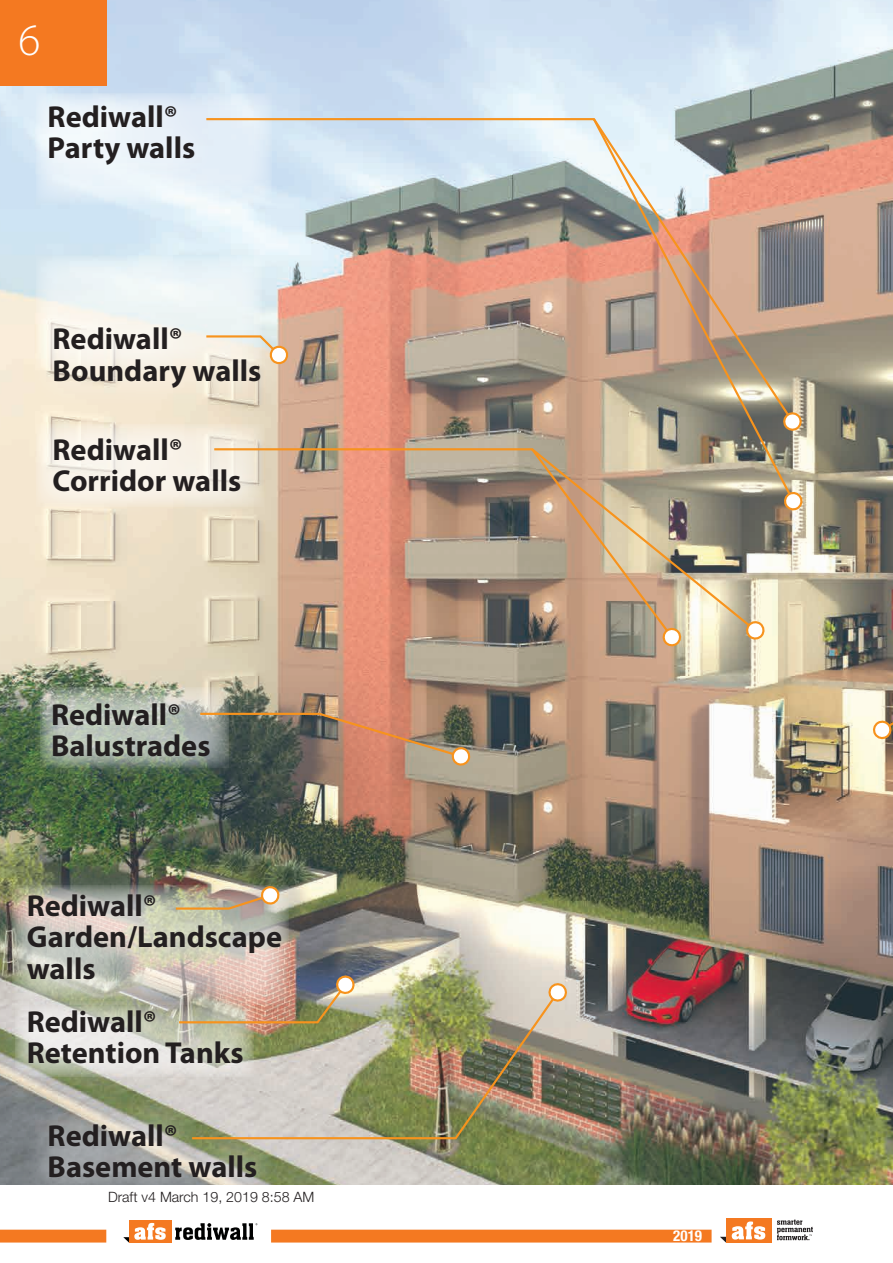
<style>
.page{position:relative;width:893px;height:1263px;background:#fff}
.page>*{position:absolute;margin:0;border:0;box-sizing:border-box;transform-origin:0 0}
.t1{font:300 45px "Myriad Pro";color:#fff}
.t2{font:700 30.45px/31.5px "Myriad Pro";color:#231f20}
.t3{font:700 condensed 15px "Helvetica Neue";color:#fff}
.t4{font:300 14.25px "Helvetica Neue";color:#231f20}
</style>
<div class="page">
<img style="left:0;top:0;width:893px;height:1184px">
<svg style="left:36px;top:256px;width:168px;height:31px;background:#e6f1f5"></svg>
<img style="left:15px;top:287px;width:189px;height:110px">
<img style="left:10px;top:64px;width:249px;height:152px">
<img style="left:10px;top:1157px;width:297px;height:27px">
<img style="left:0;top:969px;width:468px;height:188px">
<img style="left:14px;top:662px;width:252px;height:143px">
<img style="left:15px;top:397px;width:371px;height:199px">
<svg style="left:872px;top:506px;width:21px;height:234px;background:#8a7e70"></svg>
<svg style="left:204px;top:117px;width:387px;height:308px;background:#c6b5ad"></svg>
<svg style="left:796px;top:411px;width:7px;height:21px"></svg>
<svg style="left:204px;top:334px;width:85px;height:31px;background:#eee0ca"></svg>
<svg style="left:198px;top:712px;width:273px;height:55px;background:#907866"></svg>
<img style="left:0;top:853px;width:326px;height:176px">
<img style="left:174px;top:885px;width:107px;height:26px">
<svg style="left:177px;top:974px;width:179px;height:50px;background:#b8a6a2"></svg>
<img style="left:190px;top:989px;width:371px;height:151px">
<svg style="left:547px;top:982px;width:21px;height:21px"></svg>
<svg style="left:212px;top:447px;width:317px;height:193px;background:#c09f89"></svg>
<svg style="left:591px;top:116px;width:205px;height:388px;background:#b8a292"></svg>
<svg style="left:783px;top:491px;width:21px;height:21px"></svg>
<svg style="left:529px;top:446px;width:237px;height:202px;background:#b8a68d"></svg>
<div style="left:0;top:0;width:106px;height:86px;background:#f47921"></div>
<div style="left:129px;top:1220px;width:42px;height:22px;background:#f47921"></div>
<svg style="left:123px;top:1223px;width:43px;height:19px"></svg>
<svg style="left:175px;top:1223px;width:82px;height:17px"></svg>
<div style="left:0;top:1229px;width:106px;height:13px;background:#f47921"></div>
<div style="left:271px;top:1229px;width:441px;height:13px;background:#f47921"></div>
<svg style="left:720px;top:1237px;width:6px;height:5px"></svg>
<div style="left:726px;top:1218px;width:45px;height:24px;background:#f47921"></div>
<svg style="left:732px;top:1221px;width:33px;height:18px"></svg>
<svg style="left:777px;top:1219px;width:36px;height:21px"></svg>
<h1 class="t1" style="left:18px;top:15px;width:23px">6</h1>
<p class="t2" style="left:48px;top:101px;width:149px">Rediwall®<br>Party walls</p>
<p class="t2" style="left:53px;top:324px;width:210px">Rediwall®<br>Boundary walls</p>
<p class="t2" style="left:53px;top:434px;width:190px">Rediwall®<br>Corridor walls</p>
<p class="t2" style="left:51px;top:699px;width:161px">Rediwall®<br>Balustrades</p>
<p class="t2" style="left:27px;top:890px;width:257px">Rediwall®<br>Garden/Landscape walls</p>
<p class="t2" style="left:27px;top:1006px;width:218px">Rediwall®<br>Retention Tanks</p>
<p class="t2" style="left:48px;top:1120px;width:211px">Rediwall®<br>Basement walls</p>
<p class="t4" style="left:108px;top:1188px;width:208px">Draft v4 March 19, 2019 8:58 AM</p>
<p class="t3" style="left:673px;top:1227px;width:30px">2019</p>
</div>
